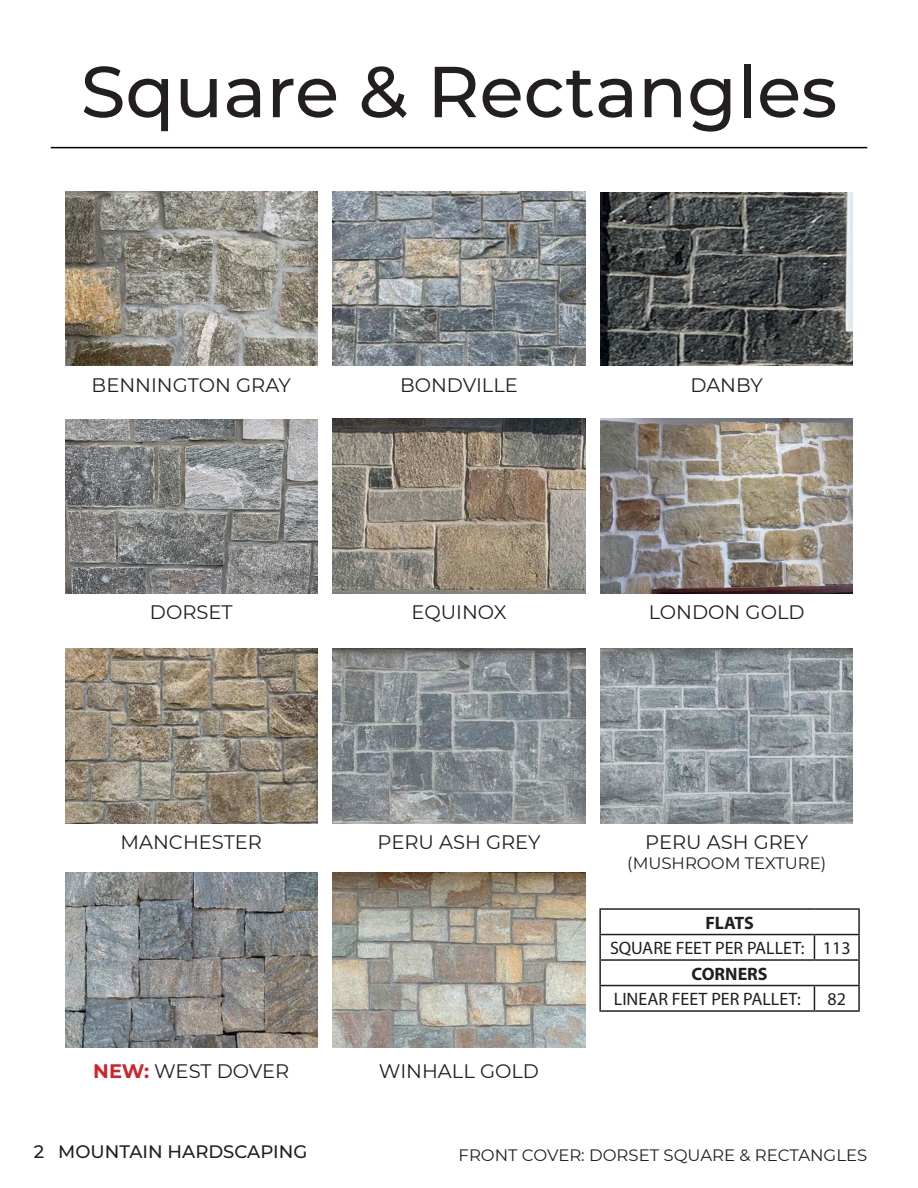
<style>
.page{position:relative;width:918px;height:1188px;background:#fff}
.page>*{position:absolute;margin:0;border:0;box-sizing:border-box;transform-origin:0 0}
.t1{font:500 72px "Montserrat";color:#231f20}
.t2{font:19.5px "Montserrat";color:#231f20}
.t3{font:18px "Myriad Pro";color:#231f20}
.t4{font:500 18px "Montserrat";color:#231f20}
.t5{font:700 18px "Myriad Pro";color:#231f20}
.t6{font:16.5px "Montserrat";color:#231f20}
.s1{font-weight:700;color:#d1232a}
</style>
<div class="page">
<hr style="left:51px;top:147px;width:816px;height:1px;background:#000">
<img style="left:600px;top:192px;width:253px;height:174px">
<hr style="left:599px;top:908px;width:215px;height:2px;background:#231f20">
<hr style="left:599px;top:910px;width:2px;height:24px;background:#231f20">
<hr style="left:814px;top:908px;width:46px;height:2px;background:#231f20">
<hr style="left:858px;top:910px;width:2px;height:24px;background:#231f20">
<hr style="left:599px;top:934px;width:215px;height:1px;background:#231f20">
<hr style="left:599px;top:935px;width:2px;height:24px;background:#231f20">
<hr style="left:814px;top:934px;width:46px;height:1px;background:#231f20">
<svg style="left:814px;top:935px;width:1px;height:24px"></svg>
<hr style="left:858px;top:935px;width:2px;height:24px;background:#231f20">
<hr style="left:599px;top:959px;width:215px;height:2px;background:#231f20">
<hr style="left:599px;top:961px;width:2px;height:24px;background:#231f20">
<hr style="left:814px;top:959px;width:46px;height:2px;background:#231f20">
<hr style="left:858px;top:961px;width:2px;height:24px;background:#231f20">
<hr style="left:599px;top:985px;width:215px;height:1px;background:#231f20">
<hr style="left:599px;top:986px;width:2px;height:24px;background:#231f20">
<hr style="left:814px;top:985px;width:46px;height:1px;background:#231f20">
<svg style="left:814px;top:986px;width:1px;height:24px"></svg>
<hr style="left:858px;top:986px;width:2px;height:24px;background:#231f20">
<hr style="left:599px;top:1010px;width:215px;height:2px;background:#231f20">
<hr style="left:814px;top:1010px;width:46px;height:2px;background:#231f20">
<img style="left:65px;top:191px;width:253px;height:175px">
<img style="left:333px;top:191px;width:252px;height:175px">
<img style="left:65px;top:419px;width:253px;height:175px">
<img style="left:333px;top:418px;width:252px;height:175px">
<img style="left:600px;top:418px;width:253px;height:175px">
<img style="left:65px;top:648px;width:253px;height:175px">
<img style="left:333px;top:648px;width:252px;height:175px">
<img style="left:600px;top:648px;width:253px;height:175px">
<img style="left:333px;top:873px;width:252px;height:174px">
<img style="left:65px;top:873px;width:253px;height:174px">
<h1 class="t1" style="left:81px;top:41px;width:758px">Square &amp; Rectangles</h1>
<p class="t2" style="left:92px;top:371px;width:201px">BENNINGTON GRAY</p>
<p class="t2" style="left:400px;top:371px;width:119px">BONDVILLE</p>
<p class="t2" style="left:690px;top:371px;width:74px">DANBY</p>
<p class="t2" style="left:150px;top:599px;width:84px">DORSET</p>
<p class="t2" style="left:411px;top:599px;width:97px">EQUINOX</p>
<p class="t2" style="left:649px;top:599px;width:157px">LONDON GOLD</p>
<p class="t2" style="left:121px;top:829px;width:143px">MANCHESTER</p>
<p class="t2" style="left:378px;top:829px;width:164px">PERU ASH GREY</p>
<p class="t2" style="left:93px;top:1057px;width:198px"><span class="s1">NEW:</span> WEST DOVER</p>
<p class="t2" style="left:379px;top:1057px;width:162px">WINHALL GOLD</p>
<p class="t2" style="left:645px;top:829px;width:164px">PERU ASH GREY</p>
<p class="t6" style="left:627px;top:852px;width:200px">(MUSHROOM TEXTURE)</p>
<p class="t5" style="left:705px;top:911px;width:50px">FLATS</p>
<p class="t3" style="left:610px;top:937px;width:196px">SQUARE FEET PER PALLET:</p>
<p class="t3" style="left:823px;top:937px;width:29px">113</p>
<p class="t5" style="left:692px;top:962px;width:78px">CORNERS</p>
<p class="t3" style="left:614px;top:988px;width:188px">LINEAR FEET PER PALLET:</p>
<p class="t3" style="left:828px;top:988px;width:20px">82</p>
<p class="t4" style="left:34px;top:1139px;width:275px">2 MOUNTAIN HARDSCAPING</p>
<p class="t6" style="left:459px;top:1144px;width:410px">FRONT COVER: DORSET SQUARE &amp; RECTANGLES</p>
</div>
